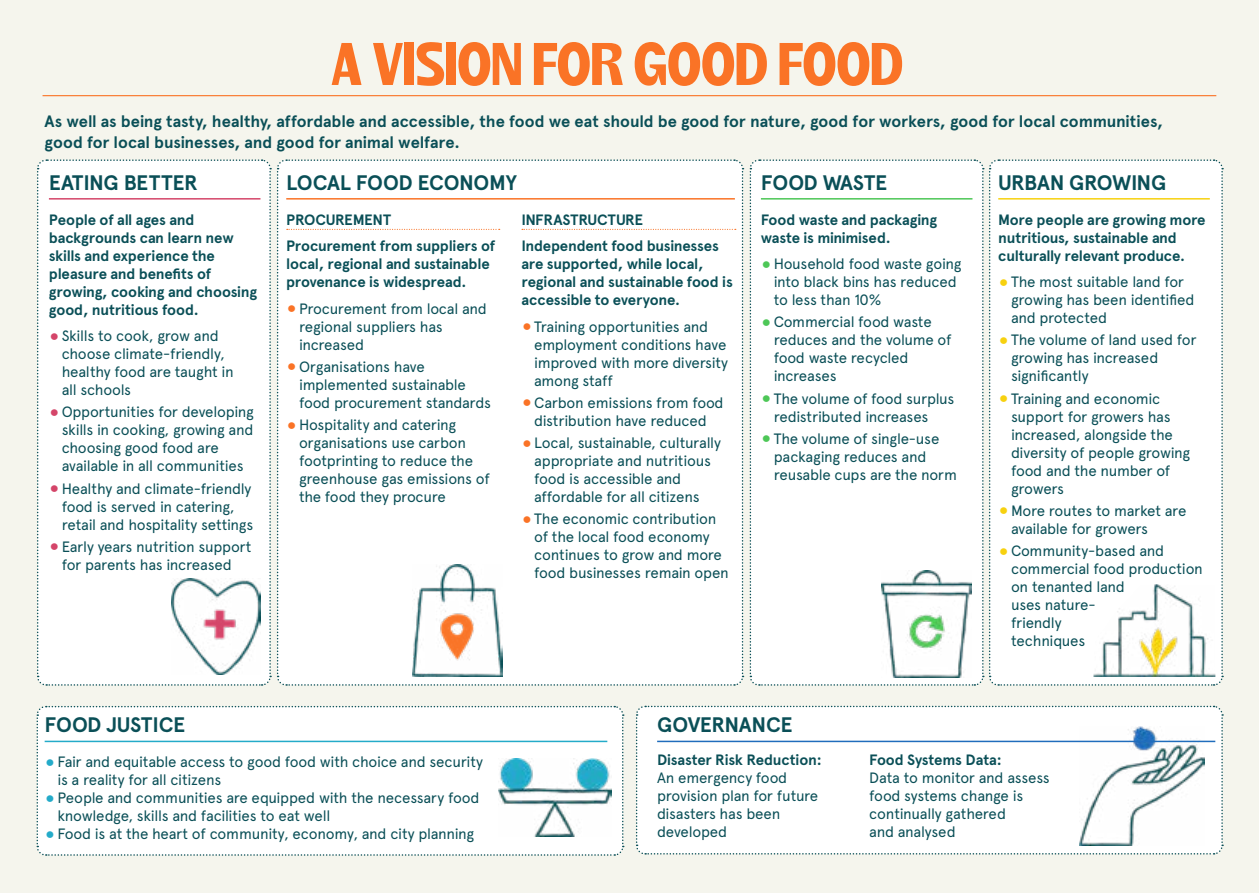
<style>
.page{position:relative;width:1259px;height:893px;background:#f5f5ed}
.page>*{position:absolute;margin:0;border:0;box-sizing:border-box;transform-origin:0 0}
.t1{font:60px "BGF Headline";color:#fa7326}
.t2{font:700 21px "Apercu Pro";letter-spacing:-.015em;color:#0a4f57}
.t3{font:700 16.5px/21px "Apercu Pro";letter-spacing:-.005em;color:#0a4f57}
.t4{font:15px/18px "Apercu Pro";letter-spacing:-.02em;color:#0a4f57}
.t5{font:700 15px/18px "Apercu Pro";letter-spacing:-.015em;color:#0a4f57}
.s1{font-weight:700;font-size:28.5px;color:#d44569}
.s2{font-weight:700;font-size:28.5px;color:#fa7326}
.s3{font-weight:700;font-size:28.5px;color:#4dc757}
.s4{font-weight:700;font-size:28.5px;color:#f7d10f}
.s5{font-weight:700;font-size:28.5px;color:#24abc9}
</style>
<div class="page">
<div style="left:36px;top:705px;width:588px;height:151px;background:#fff"></div>
<div style="left:635px;top:705px;width:588px;height:150px;background:#fff"></div>
<hr style="left:43px;top:95px;width:1173px;height:1px;background:#fa7326">
<img style="left:498px;top:758px;width:114px;height:78px">
<img style="left:1079px;top:726px;width:125px;height:120px">
<div style="left:37px;top:159px;width:1186px;height:527px;background:#fff"></div>
<hr style="left:761px;top:198px;width:211px;height:2px;background:#4dc757">
<hr style="left:998px;top:198px;width:211px;height:2px;background:#f7d10f">
<hr style="left:45px;top:741px;width:562px;height:1px;background:#24abc9">
<hr style="left:657px;top:741px;width:558px;height:1px;background:#206dbc">
<h1 class="t1" style="left:330px;top:30px;width:574px">A VISION FOR GOOD FOOD</h1>
<p class="t3" style="left:45px;top:110px;width:1119px">As well as being tasty, healthy, affordable and accessible, the food we eat should be good for nature, good for workers, good for local communities, good for local businesses, and good for animal welfare.</p>
<h2 class="t2" style="left:49px;top:166px;width:151px">EATING BETTER</h2>
<p class="t5" style="left:49px;top:210px;width:210px">People of all ages and backgrounds can learn new skills and experience the pleasure and benefits of growing, cooking and choosing good, nutritious food.</p>
<p class="t4" style="left:62px;top:326px;width:173px;text-indent:-13px"><span class="s1">•</span>Skills to cook, grow and choose climate-friendly, healthy food are taught in all schools</p>
<p class="t4" style="left:62px;top:402px;width:194px;text-indent:-13px"><span class="s1">•</span>Opportunities for developing skills in cooking, growing and choosing good food are available in all communities</p>
<p class="t4" style="left:62px;top:478px;width:193px;text-indent:-13px"><span class="s1">•</span>Healthy and climate-friendly food is served in catering, retail and hospitality settings</p>
<p class="t4" style="left:49px;top:537px;width:204px;text-align:center"><span class="s1">•</span>Early years nutrition support for parents has increased</p>
<h2 class="t2" style="left:286px;top:166px;width:232px">LOCAL FOOD ECONOMY</h2>
<p class="t5" style="left:286px;top:206px;width:211px;line-height:26.5px">PROCUREMENT<br>Procurement from suppliers of</p>
<p class="t5" style="left:286px;top:254px;width:205px">local, regional and sustainable provenance is widespread.</p>
<p class="t4" style="left:299px;top:298px;width:189px;text-indent:-13px"><span class="s2">•</span>Procurement from local and regional suppliers has increased</p>
<p class="t4" style="left:299px;top:357px;width:194px;text-indent:-13px"><span class="s2">•</span>Organisations have implemented sustainable food procurement standards</p>
<p class="t4" style="left:299px;top:415px;width:192px;text-indent:-13px"><span class="s2">•</span>Hospitality and catering organisations use carbon footprinting to reduce the greenhouse gas emissions of the food they procure</p>
<h2 class="t2" style="left:761px;top:166px;width:128px">FOOD WASTE</h2>
<p class="t5" style="left:761px;top:210px;width:178px">Food waste and packaging waste is minimised.</p>
<p class="t4" style="left:773px;top:254px;width:189px;text-indent:-13px"><span class="s3">•</span>Household food waste going into black bins has reduced to less than 10%</p>
<p class="t4" style="left:773px;top:312px;width:179px;text-indent:-13px"><span class="s3">•</span>Commercial food waste reduces and the volume of food waste recycled increases</p>
<p class="t4" style="left:773px;top:388px;width:182px;text-indent:-13px"><span class="s3">•</span>The volume of food surplus redistributed increases</p>
<p class="t4" style="left:773px;top:429px;width:185px;text-indent:-13px"><span class="s3">•</span>The volume of single-use packaging reduces and reusable cups are the norm</p>
<h2 class="t2" style="left:998px;top:166px;width:170px">URBAN GROWING</h2>
<p class="t5" style="left:998px;top:210px;width:209px">More people are growing more nutritious, sustainable and culturally relevant produce.</p>
<p class="t4" style="left:1011px;top:272px;width:185px;text-indent:-13px"><span class="s4">•</span>The most suitable land for growing has been identified and protected</p>
<p class="t4" style="left:1011px;top:330px;width:187px;text-indent:-13px"><span class="s4">•</span>The volume of land used for growing has increased significantly</p>
<p class="t4" style="left:1011px;top:388px;width:181px;text-indent:-13px"><span class="s4">•</span>Training and economic support for growers has increased, alongside the diversity of people growing food and the number of growers</p>
<p class="t4" style="left:1011px;top:501px;width:177px;text-indent:-13px"><span class="s4">•</span>More routes to market are available for growers</p>
<p class="t4" style="left:1011px;top:541px;width:193px;text-indent:-13px"><span class="s4">•</span>Community-based and commercial food production on tenanted land<br>uses nature-<br>friendly<br>techniques</p>
<p class="t5" style="left:521px;top:206px;width:199px;line-height:26.5px">INFRASTRUCTURE<br>Independent food businesses</p>
<p class="t5" style="left:521px;top:254px;width:213px">are supported, while local, regional and sustainable food is accessible to everyone.</p>
<p class="t4" style="left:534px;top:316px;width:195px;text-indent:-13px"><span class="s2">•</span>Training opportunities and employment conditions have improved with more diversity among staff</p>
<p class="t4" style="left:521px;top:393px;width:204px;text-align:center"><span class="s2">•</span>Carbon emissions from food distribution have reduced</p>
<p class="t4" style="left:534px;top:433px;width:188px;text-indent:-13px"><span class="s2">•</span>Local, sustainable, culturally appropriate and nutritious food is accessible and affordable for all citizens</p>
<p class="t4" style="left:534px;top:509px;width:196px;text-indent:-13px"><span class="s2">•</span>The economic contribution of the local food economy continues to grow and more food businesses remain open</p>
<h2 class="t2" style="left:45px;top:709px;width:142px">FOOD JUSTICE</h2>
<p class="t4" style="left:57px;top:752px;width:427px;text-indent:-13px"><span class="s5">•</span>Fair and equitable access to good food with choice and security is a reality for all citizens</p>
<p class="t4" style="left:57px;top:788px;width:423px;text-indent:-13px"><span class="s5">•</span>People and communities are equipped with the necessary food knowledge, skills and facilities to eat well</p>
<p class="t4" style="left:45px;top:824px;width:431px"><span class="s5">•</span>Food is at the heart of community, economy, and city planning</p>
<h2 class="t2" style="left:657px;top:709px;width:137px">GOVERNANCE</h2>
<p class="t5" style="left:657px;top:750px;width:166px">Disaster Risk Reduction:</p>
<p class="t4" style="left:657px;top:768px;width:163px">An emergency food provision plan for future disasters has been developed</p>
<p class="t5" style="left:869px;top:750px;width:134px">Food Systems Data:</p>
<p class="t4" style="left:869px;top:768px;width:182px">Data to monitor and assess food systems change is continually gathered<br>and analysed</p>
</div>
